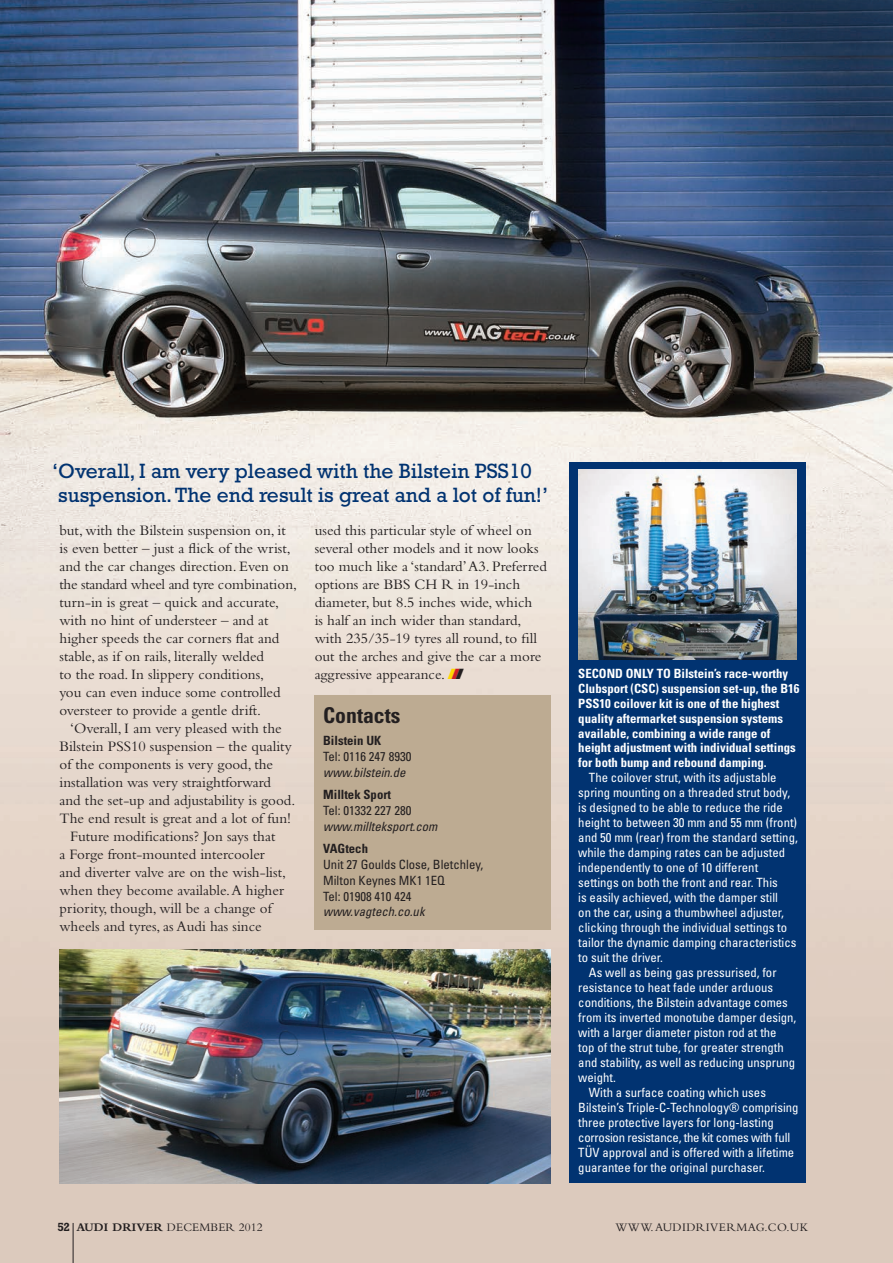
<style>
.page{position:relative;width:893px;height:1263px;background:#fff}
.page>*{position:absolute;margin:0;border:0;box-sizing:border-box;transform-origin:0 0}
.Figures_table{font:700 condensed 21.75px "Univers";color:#231f20}
.Pull_quote_1{font:21px/24px "Rockwell";color:#013371}
.Body_1{font:15px/18px "Bembo";color:#231f20}
.Figures_table-2{font:condensed 12.75px/15px "Univers";color:#fff}
.Figures_table-3{font:700 condensed 12.75px/15px "Univers";color:#fff}
.Figures_table-4{font:condensed 12.75px/15.8px "Univers";color:#231f20}
.Figures_table-5{font:italic condensed 12.75px "Univers";color:#231f20}
.Figures_table-6{font:700 condensed 12.75px "Univers";color:#231f20}
.t1{font:12px "Bembo";letter-spacing:.01em;color:#231f20}
.t2{font:12px "Bembo";letter-spacing:.03em;color:#231f20}
.s1{font-family:"Helvetica Neue";font-weight:700;font-style:italic;font-size:14.25px;color:#ffd801}
.s2{font-family:"Helvetica Neue";font-weight:700;font-style:italic;font-size:14.25px;color:#cf1f25}
.s3{font-family:"Helvetica Neue";font-weight:700;font-style:italic;font-size:14.25px}
.s4{font-weight:700}
.s5{font-family:"Rockwell";font-weight:700}
</style>
<div class="page">
<img style="left:0;top:0;width:893px;height:1263px">
<hr style="left:73px;top:1223px;width:1px;height:40px;background:#231f20">
<div style="left:570px;top:462px;width:236px;height:721px;background:#013371"></div>
<div style="left:315px;top:695px;width:236px;height:234px;background:#bdab92"></div>
<img style="left:60px;top:949px;width:491px;height:234px">
<img style="left:578px;top:470px;width:219px;height:189px">
<p class="Pull_quote_1" style="left:52px;top:458px;width:498px">‘Overall, I am very pleased with the Bilstein PSS10 suspension. The end result is great and a lot of fun!’</p>
<p class="Body_1" style="left:60px;top:521px;width:239px">but, with the Bilstein suspension on, it is even better – just a flick of the wrist, and the car changes direction. Even on the standard wheel and tyre combination, turn-in is great – quick and accurate, with no hint of understeer – and at higher speeds the car corners flat and stable, as if on rails, literally welded<br>to the road. In slippery conditions,<br>you can even induce some controlled oversteer to provide a gentle drift.</p>
<p class="Body_1" style="left:60px;top:719px;width:237px;text-indent:11px">‘Overall, I am very pleased with the Bilstein PSS10 suspension – the quality of the components is very good, the installation was very straightforward and the set-up and adjustability is good.<br>The end result is great and a lot of fun!</p>
<p class="Body_1" style="left:60px;top:827px;width:228px;text-indent:11px">Future modifications? Jon says that<br>a Forge front-mounted intercooler and diverter valve are on the wish-list, when they become available. A higher priority, though, will be a change of wheels and tyres, as Audi has since</p>
<p class="Body_1" style="left:315px;top:521px;width:234px">used this particular style of wheel on several other models and it now looks too much like a ‘standard’ A3. Preferred options are BBS CH R in 19-inch diameter, but 8.5 inches wide, which<br>is half an inch wider than standard, with 235/35-19 tyres all round, to fill out the arches and give the car a more aggressive appearance. <span class="s1">I</span><span class="s2">I</span><span class="s3">I</span></p>
<p class="Figures_table" style="left:323px;top:702px;width:79px">Contacts</p>
<p class="Figures_table-4" style="left:323px;top:732px;width:90px"><span class="s4">Bilstein UK<br></span>Tel: 0116 247 8930</p>
<p class="Figures_table-5" style="left:323px;top:764px;width:84px">www.bilstein.de</p>
<p class="Figures_table-6" style="left:323px;top:787px;width:70px">Milltek Sport</p>
<p class="Figures_table-4" style="left:323px;top:802px;width:90px">Tel: 01332 227 280</p>
<p class="Figures_table-5" style="left:323px;top:818px;width:116px">www.millteksport.com</p>
<p class="Figures_table-6" style="left:323px;top:841px;width:46px">VAGtech</p>
<p class="Figures_table-4" style="left:323px;top:856px;width:162px">Unit 27 Goulds Close, Bletchley,<br>Milton Keynes MK1 1EQ</p>
<p class="Figures_table-4" style="left:323px;top:888px;width:90px">Tel: 01908 410 424</p>
<p class="Figures_table-5" style="left:323px;top:904px;width:103px">www.vagtech.co.uk</p>
<p class="Figures_table-3" style="left:578px;top:665px;width:223px">SECOND ONLY TO Bilstein’s race-worthy Clubsport (CSC) suspension set-up, the B16<br>PSS10 coilover kit is one of the highest quality aftermarket suspension systems available, combining a wide range of height adjustment with individual settings for both bump and rebound damping.</p>
<p class="Figures_table-2" style="left:578px;top:770px;width:221px;text-indent:11px">The coilover strut, with its adjustable spring mounting on a threaded strut body, is designed to be able to reduce the ride height to between 30 mm and 55 mm (front) and 50 mm (rear) from the standard setting, while the damping rates can be adjusted independently to one of 10 different settings on both the front and rear. This<br>is easily achieved, with the damper still<br>on the car, using a thumbwheel adjuster, clicking through the individual settings to tailor the dynamic damping characteristics to suit the driver.</p>
<p class="Figures_table-2" style="left:578px;top:965px;width:220px;text-indent:11px">As well as being gas pressurised, for resistance to heat fade under arduous conditions, the Bilstein advantage comes from its inverted monotube damper design, with a larger diameter piston rod at the<br>top of the strut tube, for greater strength and stability, as well as reducing unsprung weight.</p>
<p class="Figures_table-2" style="left:578px;top:1085px;width:222px;text-indent:11px">With a surface coating which uses Bilstein’s Triple-C-Technology® comprising three protective layers for long-lasting corrosion resistance, the kit comes with full TÜV approval and is offered with a lifetime guarantee for the original purchaser.</p>
<p class="t1" style="left:57px;top:1220px;width:207px"><span class="s5">52</span> <span class="s4">AUDI DRIVER</span> DECEMBER 2012</p>
<p class="t2" style="left:616px;top:1220px;width:194px">WWW.AUDIDRIVERMAG.CO.UK</p>
</div>
